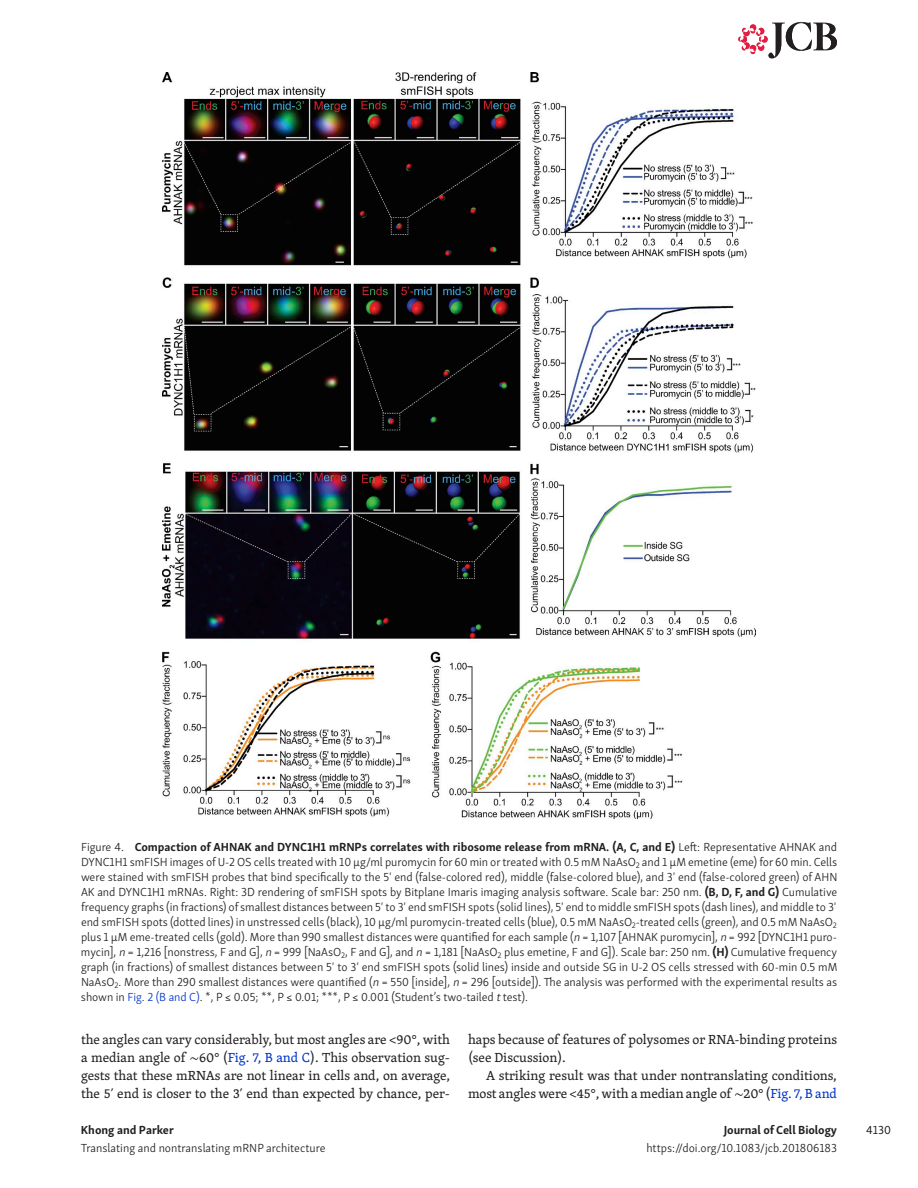
<style>
.page{position:relative;width:918px;height:1188px;background:#fff}
.page>*{position:absolute;margin:0;border:0;box-sizing:border-box;transform-origin:0 0}
.t1{font:13.5px/18px "Skolar PE";color:#231f20;text-align:justify}
.t2{font:300 12px/15px "Skolar Sans PE";color:#231f20;text-align:justify}
.t3{font:700 12px "Skolar Sans PE";letter-spacing:-.005em;color:#231f20}
.t4{font:12px "Skolar Sans PE";color:#231f20}
.s1{font-weight:700}
.s2{font-style:italic}
.s3{color:#0034c9}
.s4{font-family:"STIX"}
</style>
<div class="page">
<svg style="left:738px;top:22px;width:99px;height:36px"></svg>
<img style="left:162px;top:72px;width:594px;height:746px">
<p class="t2" style="left:81px;top:839px;width:758px">Figure 4. <span class="s1">Compaction of AHNAK and DYNC1H1 mRNPs correlates with ribosome release from mRNA. (A, C, and E)</span> Left: Representative AHNAK and DYNC1H1 smFISH images of U-2 OS cells treated with 10 µg/ml puromycin for 60 min or treated with 0.5 mM NaAsO<sub>2</sub> and 1 µM emetine (eme) for 60 min. Cells were stained with smFISH probes that bind specifically to the 5′ end (false-colored red), middle (false-colored blue), and 3′ end (false-colored green) of AHN AK and DYNC1H1 mRNAs. Right: 3D rendering of smFISH spots by Bitplane Imaris imaging analysis software. Scale bar: 250 nm. <span class="s1">(B, D, F, and G)</span> Cumulative frequency graphs (in fractions) of smallest distances between 5′ to 3′ end smFISH spots (solid lines), 5′ end to middle smFISH spots (dash lines), and middle to 3′ end smFISH spots (dotted lines) in unstressed cells (black), 10 µg/ml puromycin-treated cells (blue), 0.5 mM NaAsO<sub>2</sub>-treated cells (green), and 0.5 mM NaAsO<sub>2 </sub>plus 1 µM eme-treated cells (gold). More than 990 smallest distances were quantified for each sample (<span class="s2">n</span> = 1,107 [AHNAK puromycin], <span class="s2">n</span> = 992 [DYNC1H1 puro&shy;mycin], <span class="s2">n</span> = 1,216 [nonstress, F and G], <span class="s2">n</span> = 999 [NaAsO<sub>2</sub>, F and G], and <span class="s2">n</span> = 1,181 [NaAsO<sub>2</sub> plus emetine, F and G]). Scale bar: 250 nm. <span class="s1">(H)</span> Cumulative frequency graph (in fractions) of smallest distances between 5′ to 3′ end smFISH spots (solid lines) inside and outside SG in U-2 OS cells stressed with 60-min 0.5 mM NaAsO<sub>2</sub>. More than 290 smallest distances were quantified (<span class="s2">n</span> = 550 [inside], <span class="s2">n</span> = 296 [outside]). The analysis was performed with the experimental results as shown in <span class="s3">Fig. 2 (B and C)</span>. *, P ≤ 0.05; **, P ≤ 0.01; ***, P ≤ 0.001 (Student’s two-tailed <span class="s2">t</span>test).</p>
<p class="t1" style="left:81px;top:1030px;width:371px">the angles can vary considerably, but most angles are &lt;90°, with a median angle of <span class="s4">∼</span>60° (<span class="s3">Fig. 7, B and C</span>). This observation sug&shy;gests that these mRNAs are not linear in cells and, on average, the 5′ end is closer to the 3′ end than expected by chance, per-</p>
<p class="t1" style="left:468px;top:1030px;width:371px">haps because of features of polysomes or RNA-binding proteins (see Discussion).</p>
<p class="t1" style="left:468px;top:1066px;width:371px;text-align:right">A striking result was that under nontranslating conditions, most angles were &lt;45°, with a median angle of <span class="s4">∼</span>20° (<span class="s3">Fig. 7, B and</span></p>
<p class="t3" style="left:81px;top:1120px;width:94px">Khong and Parker</p>
<p class="t2" style="left:81px;top:1140px;width:246px">Translating and nontranslating mRNP architecture</p>
<p class="t3" style="left:724px;top:1120px;width:115px">Journal of Cell Biology</p>
<p class="t2" style="left:646px;top:1140px;width:192px">https://doi.org/10.1083/jcb.201806183</p>
<p class="t4" style="left:866px;top:1121px;width:26px">4130</p>
</div>
